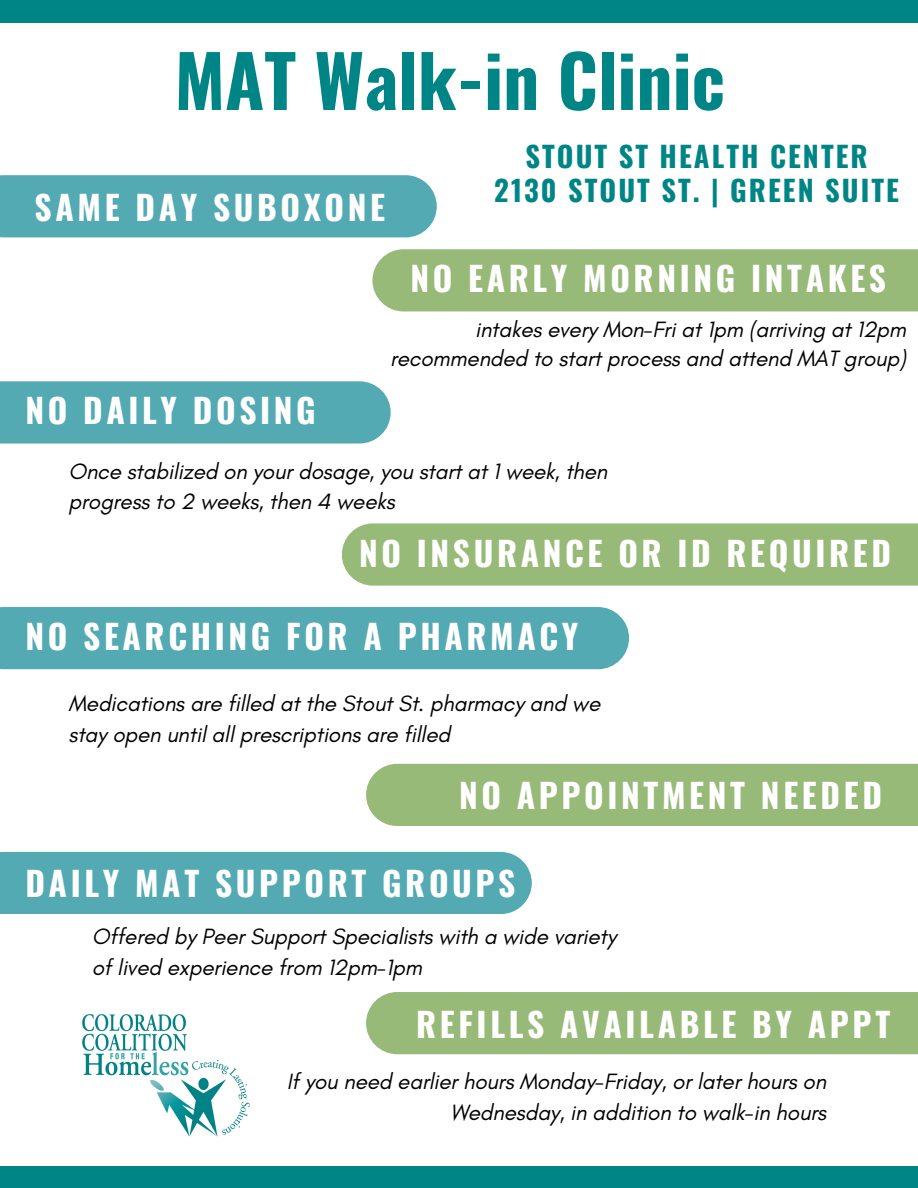
<style>
.page{position:relative;width:918px;height:1188px;background:#008586}
.page>*{position:absolute;margin:0;border:0;box-sizing:border-box;transform-origin:0 0}
.t1{font:700 71.55px "Oswald";color:#008586}
.t2{font:700 33.45px "Oswald";letter-spacing:.11em;color:#fff}
.t3{font:700 28.65px "Oswald";letter-spacing:.07em;color:#008586}
.t4{font:italic 22.5px/31px "Glacial Indifference";letter-spacing:-.01em;color:#000}
</style>
<div class="page">
<div style="left:0;top:23px;width:918px;height:1142px;background:#fff"></div>
<div style="left:0;top:175px;width:437px;height:62px;background:#53aab3"></div>
<div style="left:372px;top:249px;width:546px;height:62px;background:#98ba79"></div>
<div style="left:0;top:381px;width:391px;height:62px;background:#53aab3"></div>
<div style="left:342px;top:523px;width:576px;height:63px;background:#98ba79"></div>
<div style="left:0;top:607px;width:629px;height:62px;background:#53aab3"></div>
<div style="left:366px;top:764px;width:552px;height:62px;background:#98ba79"></div>
<div style="left:0;top:852px;width:532px;height:62px;background:#53aab3"></div>
<div style="left:366px;top:992px;width:552px;height:62px;background:#98ba79"></div>
<img style="left:82px;top:1015px;width:168px;height:121px">
<p class="t1" style="left:175px;top:25px;width:552px">MAT Walk-in Clinic</p>
<p class="t2" style="left:35px;top:181px;width:352px">SAME DAY SUBOXONE</p>
<p class="t3" style="left:525px;top:134px;width:344px">STOUT ST HEALTH CENTER</p>
<p class="t3" style="left:494px;top:168px;width:406px">2130 STOUT ST. | GREEN SUITE</p>
<p class="t2" style="left:410px;top:253px;width:477px">NO EARLY MORNING INTAKES</p>
<p class="t4" style="left:390px;top:315px;width:518px;line-height:29.2px;text-align:right">intakes every Mon-Fri at 1pm (arriving at 12pm recommended to start process and attend MAT group)</p>
<p class="t2" style="left:25px;top:384px;width:292px">NO DAILY DOSING</p>
<p class="t4" style="left:68px;top:457px;width:540px;line-height:29.2px">Once stabilized on your dosage, you start at 1 week, then progress to 2 weeks, then 4 weeks</p>
<p class="t2" style="left:359px;top:527px;width:533px">NO INSURANCE OR ID REQUIRED</p>
<p class="t2" style="left:25px;top:610px;width:555px">NO SEARCHING FOR A PHARMACY</p>
<p class="t4" style="left:68px;top:687px;width:533px">Medications are filled at the Stout St. pharmacy and we stay open until all prescriptions are filled</p>
<p class="t2" style="left:459px;top:769px;width:424px">NO APPOINTMENT NEEDED</p>
<p class="t2" style="left:25px;top:857px;width:492px">DAILY MAT SUPPORT GROUPS</p>
<p class="t4" style="left:92px;top:921px;width:526px">Offered by Peer Support Specialists with a wide variety of lived experience from 12pm-1pm</p>
<p class="t2" style="left:416px;top:999px;width:476px">REFILLS AVAILABLE BY APPT</p>
<p class="t4" style="left:287px;top:1066px;width:541px;text-align:right">If you need earlier hours Monday-Friday, or later hours on<br>Wednesday, in addition to walk-in hours</p>
</div>
